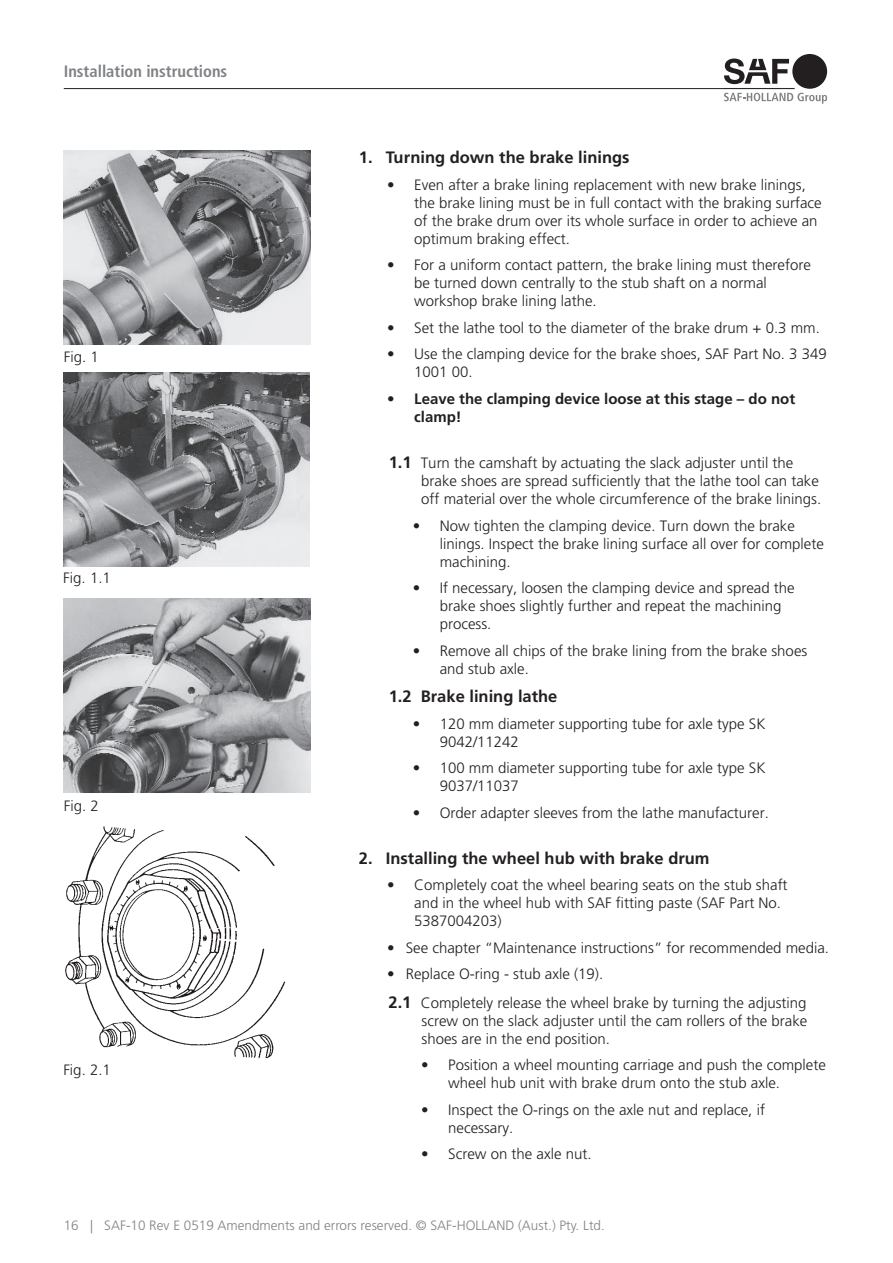
<style>
.page{position:relative;width:893px;height:1263px;background:#fff}
.page>*{position:absolute;margin:0;border:0;box-sizing:border-box;transform-origin:0 0}
.t1{font:700 16.5px "Frutiger LT";color:#231f20}
.t2{font:700 condensed 16.5px "Frutiger LT";color:#808285}
.t3{font:300 15px/18px "Frutiger LT";color:#231f20}
.t4{font:700 15px/18px "Frutiger LT";color:#231f20}
.t5{font:300 13.5px "Frutiger LT";color:#808285}
.s1{font-weight:700;font-size:16.5px}
</style>
<div class="page">
<img style="left:65px;top:826px;width:221px;height:233px">
<img style="left:64px;top:151px;width:246px;height:193px">
<img style="left:63px;top:372px;width:247px;height:194px">
<img style="left:64px;top:599px;width:246px;height:194px">
<svg style="left:724px;top:93px;width:103px;height:11px"></svg>
<div style="left:792px;top:54px;width:35px;height:35px;background:#231f20;border-radius:50%"></div>
<svg style="left:724px;top:59px;width:65px;height:25px"></svg>
<hr style="left:64px;top:88px;width:731px;height:1px;background:#231f20">
<p class="t2" style="left:64px;top:61px;width:165px">Installation instructions</p>
<p class="t3" style="left:64px;top:348px;width:37px">Fig. 1</p>
<p class="t3" style="left:63px;top:569px;width:49px">Fig. 1.1</p>
<p class="t3" style="left:64px;top:796px;width:37px">Fig. 2</p>
<p class="t3" style="left:63px;top:1061px;width:49px">Fig. 2.1</p>
<p class="t1" style="left:359px;top:148px;width:272px">1. Turning down the brake linings</p>
<p class="t3" style="left:414px;top:176px;width:409px;text-indent:-27px">• Even after a brake lining replacement with new brake linings, the brake lining must be in full contact with the braking surface of the brake drum over its whole surface in order to achieve an optimum braking effect.</p>
<p class="t3" style="left:414px;top:256px;width:398px;text-indent:-27px">• For a uniform contact pattern, the brake lining must therefore be turned down centrally to the stub shaft on a normal workshop brake lining lathe.</p>
<p class="t3" style="left:387px;top:319px;width:434px">• Set the lathe tool to the diameter of the brake drum + 0.3 mm.</p>
<p class="t3" style="left:414px;top:345px;width:414px;text-indent:-27px">• Use the clamping device for the brake shoes, SAF Part No. 3 349<br>1001 00.</p>
<p class="t4" style="left:414px;top:390px;width:382px;text-indent:-27px">• Leave the clamping device loose at this stage – do not clamp!</p>
<p class="t3" style="left:421px;top:454px;width:402px;text-indent:-33px"><span class="s1">1.1</span> Turn the camshaft by actuating the slack adjuster until the brake shoes are spread sufficiently that the lathe tool can take off material over the whole circumference of the brake linings.</p>
<p class="t3" style="left:440px;top:517px;width:386px;text-indent:-27px">• Now tighten the clamping device. Turn down the brake linings. Inspect the brake lining surface all over for complete machining.</p>
<p class="t3" style="left:440px;top:579px;width:357px;text-indent:-27px">• If necessary, loosen the clamping device and spread the brake shoes slightly further and repeat the machining process.</p>
<p class="t3" style="left:440px;top:642px;width:369px;text-indent:-27px">• Remove all chips of the brake lining from the brake shoes and stub axle.</p>
<p class="t1" style="left:389px;top:687px;width:170px">1.2 Brake lining lathe</p>
<p class="t3" style="left:440px;top:715px;width:327px;text-indent:-27px">• 120 mm diameter supporting tube for axle type SK<br>9042/11242</p>
<p class="t3" style="left:440px;top:759px;width:327px;text-indent:-27px">• 100 mm diameter supporting tube for axle type SK<br>9037/11037</p>
<p class="t3" style="left:413px;top:804px;width:358px">• Order adapter sleeves from the lathe manufacturer.</p>
<p class="t1" style="left:359px;top:848px;width:352px">2. Installing the wheel hub with brake drum</p>
<p class="t3" style="left:414px;top:876px;width:375px;text-indent:-27px">• Completely coat the wheel bearing seats on the stub shaft and in the wheel hub with SAF fitting paste (SAF Part No.<br>5387004203)</p>
<p class="t3" style="left:387px;top:939px;width:443px">• See chapter “Maintenance instructions” for recommended media.</p>
<p class="t3" style="left:387px;top:960px;width:421px;line-height:28.3px">• Replace O-ring - stub axle (19).<br><span class="s1">2.1</span> Completely release the wheel brake by turning the adjusting</p>
<p class="t3" style="left:421px;top:1012px;width:387px">screw on the slack adjuster until the cam rollers of the brake shoes are in the end position.</p>
<p class="t3" style="left:448px;top:1056px;width:379px;text-indent:-27px">• Position a wheel mounting carriage and push the complete wheel hub unit with brake drum onto the stub axle.</p>
<p class="t3" style="left:448px;top:1101px;width:318px;text-indent:-27px">• Inspect the O-rings on the axle nut and replace, if necessary.</p>
<p class="t3" style="left:421px;top:1145px;width:172px">• Screw on the axle nut.</p>
<p class="t5" style="left:64px;top:1218px;width:542px">16 | SAF-10 Rev E 0519 Amendments and errors reserved. © SAF-HOLLAND (Aust.) Pty. Ltd.</p>
</div>
